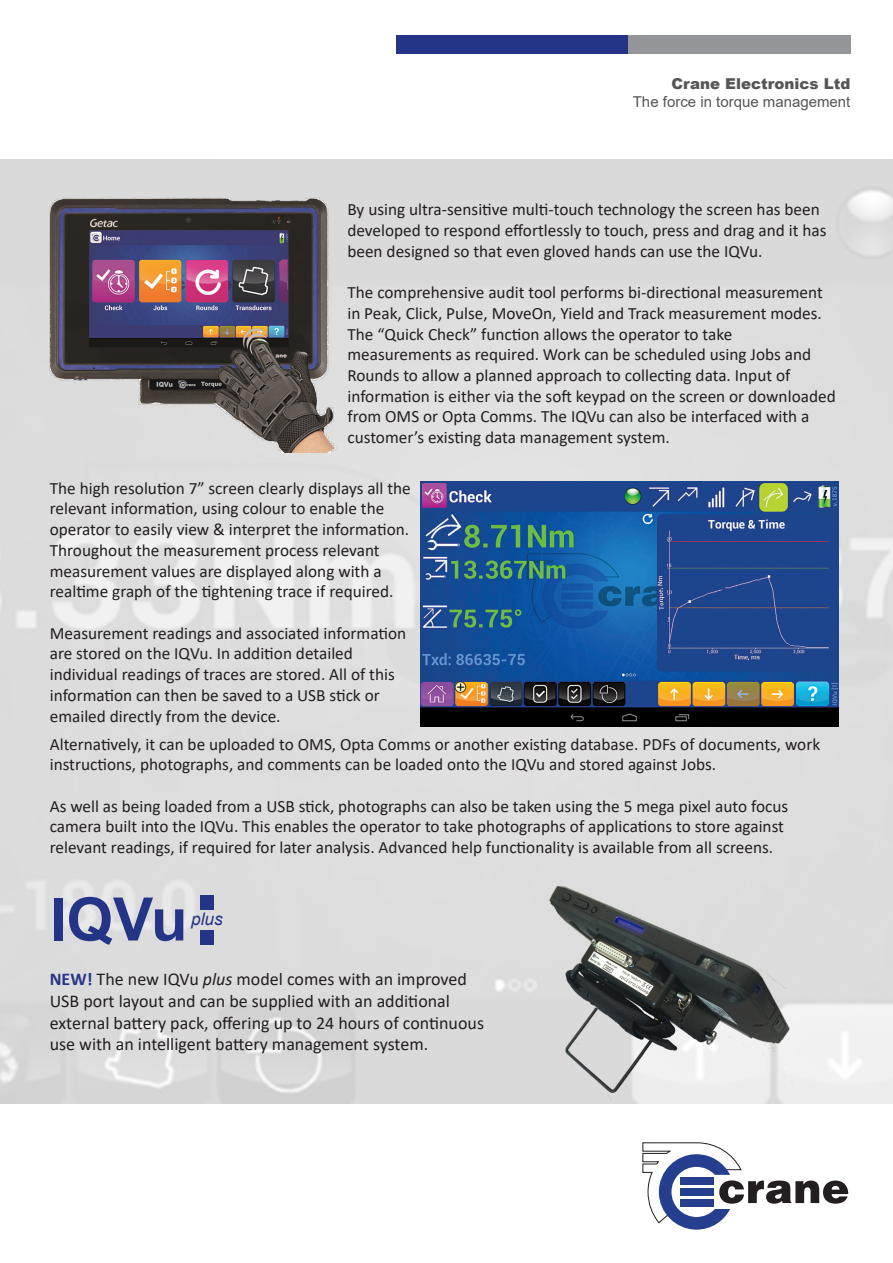
<style>
.page{position:relative;width:893px;height:1263px;background:#fff}
.page>*{position:absolute;margin:0;border:0;box-sizing:border-box;transform-origin:0 0}
.t1{font:700 60px "Arial";color:#243587}
.t2{font:18px/21.6px "Calibri";color:#231f20}
.t3{font:17.25px/20.7px "Calibri";color:#231f20}
.t4{font:italic 17.25px "Arial";color:#243587}
.t5{font:15px "Arial";color:#575656}
.t6{font:900 15px "Arial";color:#575656}
.s1{font-weight:700;color:#243587}
.s2{font-style:italic}
</style>
<div class="page">
<img style="left:0;top:159px;width:893px;height:945px">
<img style="left:506px;top:860px;width:312px;height:244px">
<div style="left:396px;top:36px;width:232px;height:18px;background:#243587"></div>
<div style="left:628px;top:36px;width:222px;height:18px;background:#939598"></div>
<img style="left:43px;top:189px;width:304px;height:264px">
<img style="left:421px;top:481px;width:418px;height:245px">
<div style="left:200px;top:895px;width:14px;height:15px;background:#243587"></div>
<div style="left:200px;top:930px;width:14px;height:15px;background:#243587"></div>
<svg style="left:642px;top:1142px;width:206px;height:87px"></svg>
<p class="t6" style="left:672px;top:72px;width:180px">Crane Electronics Ltd</p>
<p class="t5" style="left:633px;top:91px;width:219px">The force in torque management</p>
<p class="t3" style="left:347px;top:199px;width:474px">By using ultra-sensitive multi-touch technology the screen has been</p>
<p class="t3" style="left:347px;top:220px;width:481px">developed to respond effortlessly to touch, press and drag and it has been designed so that even gloved hands can use the IQVu.</p>
<p class="t3" style="left:347px;top:282px;width:477px;text-align:justify">The comprehensive audit tool performs bi-directional measurement in Peak, Click, Pulse, MoveOn, Yield and Track measurement modes.<br>The “Quick Check” function allows the operator to take</p>
<p class="t3" style="left:347px;top:344px;width:465px">measurements as required. Work can be scheduled using Jobs and<br>Rounds to allow a planned approach to collecting data. Input of</p>
<p class="t3" style="left:347px;top:385px;width:490px">information is either via the soft keypad on the screen or downloaded from OMS or Opta Comms. The IQVu can also be interfaced with a customer’s existing data management system.</p>
<p class="t3" style="left:50px;top:477px;width:363px">The high resolution 7” screen clearly displays all the relevant information, using colour to enable the</p>
<p class="t3" style="left:50px;top:519px;width:361px">operator to easily view &amp; interpret the information.<br>Throughout the measurement process relevant</p>
<p class="t3" style="left:50px;top:560px;width:333px">measurement values are displayed along with a</p>
<p class="t3" style="left:50px;top:581px;width:345px">realtime graph of the tightening trace if required.</p>
<p class="t3" style="left:50px;top:622px;width:358px">Measurement readings and associated information are stored on the IQVu. In addition detailed</p>
<p class="t3" style="left:50px;top:664px;width:347px">individual readings of traces are stored. All of this information can then be saved to a USB stick or emailed directly from the device.</p>
<p class="t3" style="left:50px;top:733px;width:772px">Alternatively, it can be uploaded to OMS, Opta Comms or another existing database. PDFs of documents, work instructions, photographs, and comments can be loaded onto the IQVu and stored against Jobs.</p>
<p class="t3" style="left:50px;top:795px;width:740px">As well as being loaded from a USB stick, photographs can also be taken using the 5 mega pixel auto focus</p>
<p class="t3" style="left:50px;top:816px;width:736px">camera built into the IQVu. This enables the operator to take photographs of applications to store against</p>
<p class="t3" style="left:50px;top:837px;width:725px">relevant readings, if required for later analysis. Advanced help functionality is available from all screens.</p>
<p class="t1" style="left:50px;top:877px;width:139px">IQVu</p>
<p class="t4" style="left:191px;top:908px;width:33px">plus</p>
<p class="t2" style="left:50px;top:968px;width:419px"><span class="s1">NEW!</span> The new IQVu <span class="s2">plus</span> model comes with an improved</p>
<p class="t2" style="left:50px;top:990px;width:402px">USB port layout and can be supplied with an additional</p>
<p class="t2" style="left:50px;top:1011px;width:436px">external battery pack, offering up to 24 hours of continuous use with an intelligent battery management system.</p>
</div>
